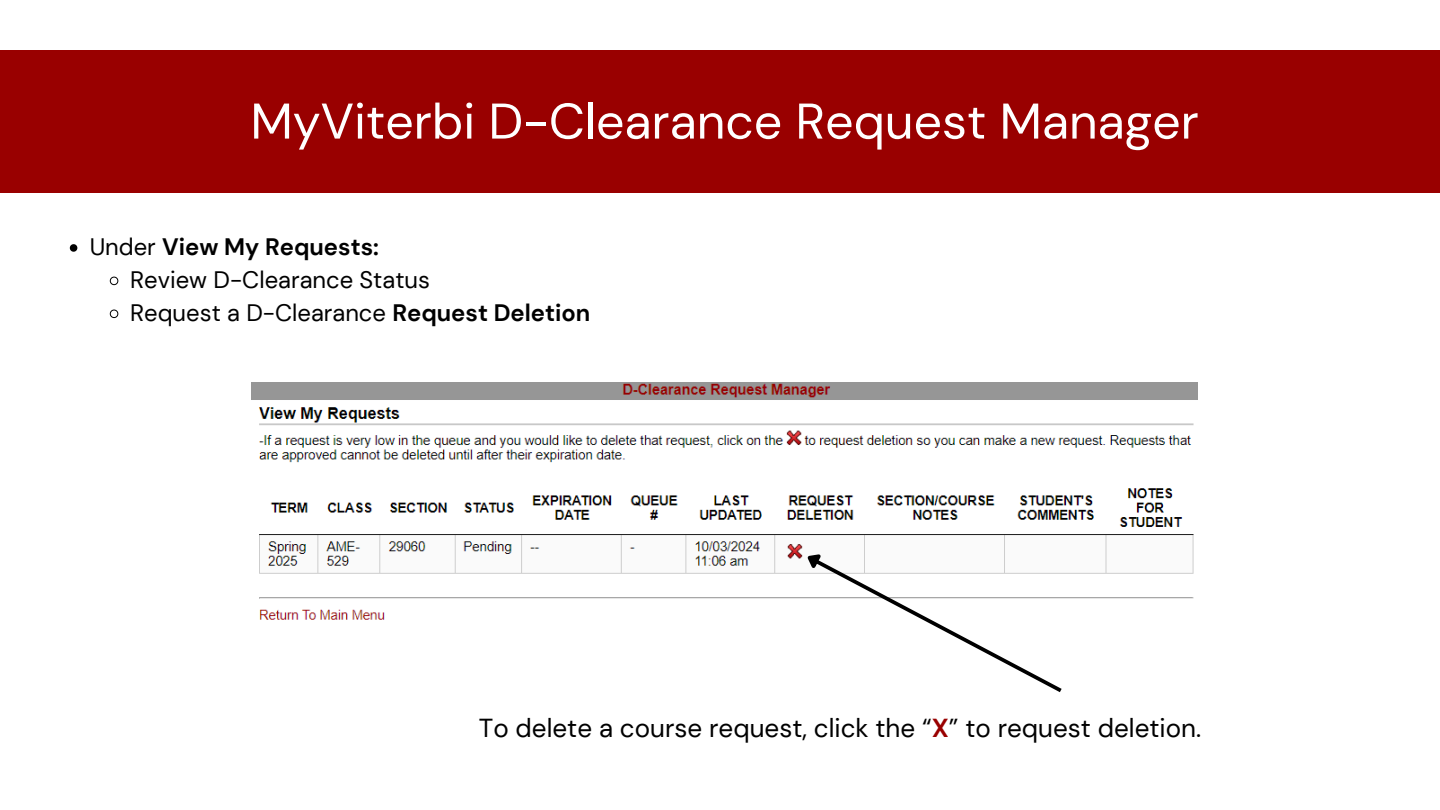
<style>
.page{position:relative;width:1440px;height:810px;background:#fff}
.page>*{position:absolute;margin:0;border:0;box-sizing:border-box;transform-origin:0 0}
.t1{font:50px "DM Sans";color:#fff}
.t2{font:26px "DM Sans";color:#000}
.t3{font:23.8px "DM Sans";color:#000}
.t4{font:700 23.8px "DM Sans";color:#000}
.s1{font-weight:400}
.s2{font-weight:700}
.s3{font-weight:700;color:#900}
</style>
<div class="page">
<div style="left:0;top:50px;width:1440px;height:143px;background:#900"></div>
<img style="left:251px;top:382px;width:947px;height:238px">
<svg style="left:70px;top:244px;width:7px;height:8px"></svg>
<svg style="left:110px;top:276px;width:9px;height:9px"></svg>
<svg style="left:110px;top:309px;width:9px;height:9px"></svg>
<svg style="left:799px;top:543px;width:267px;height:150px"></svg>
<h1 class="t1" style="left:250px;top:89px;width:950px">MyViterbi D-Clearance Request Manager</h1>
<p class="t4" style="left:90px;top:232px;width:291px"><span class="s1">Under</span> View My Requests:</p>
<p class="t3" style="left:130px;top:264px;width:301px">Review D-Clearance Status</p>
<p class="t3" style="left:130px;top:297px;width:462px">Request a D-Clearance <span class="s2">Request Deletion</span></p>
<p class="t2" style="left:479px;top:711px;width:724px">To delete a course request, click the “<span class="s3">X</span>” to request deletion.</p>
</div>
